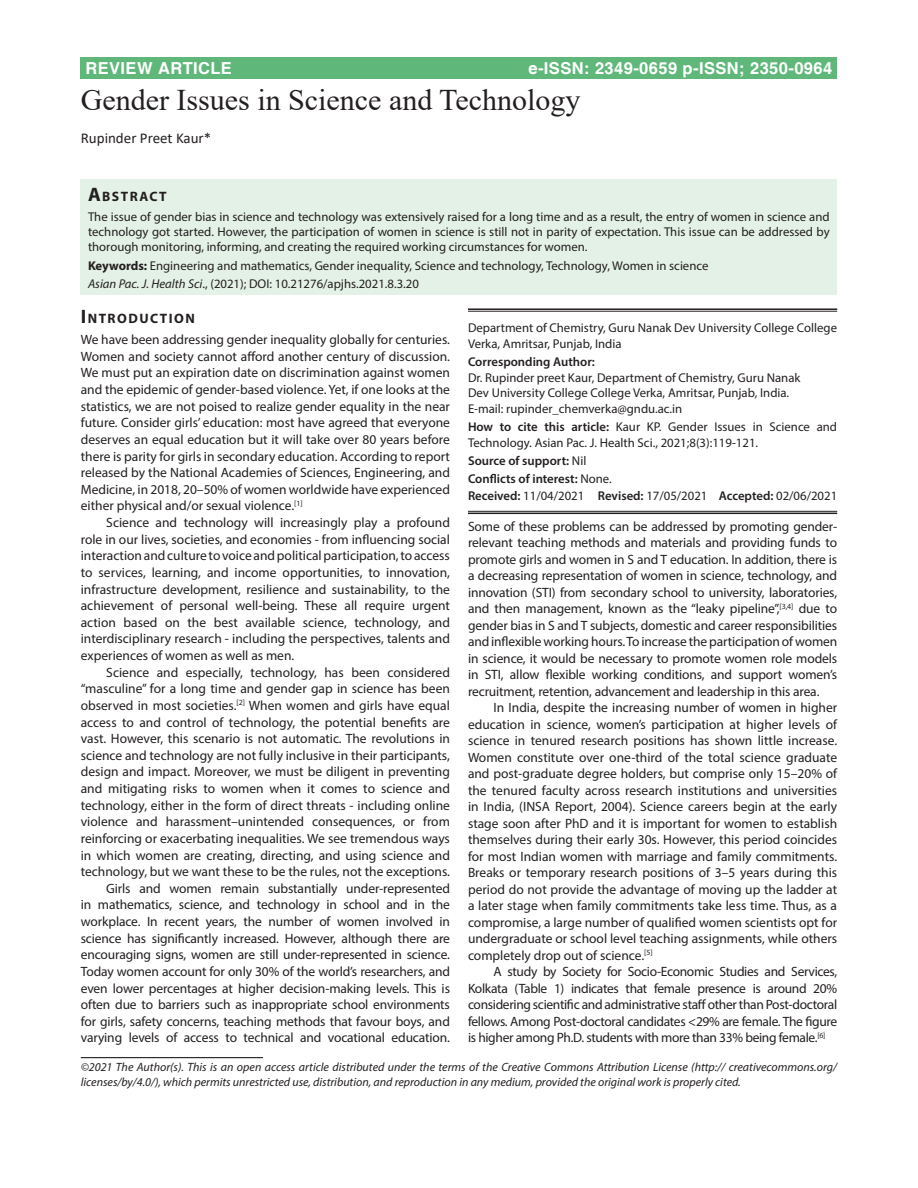
<style>
.page{position:relative;width:918px;height:1188px;background:#fff}
.page>*{position:absolute;margin:0;border:0;box-sizing:border-box;transform-origin:0 0}
.AT{font:30px "Times New Roman";color:#231f20}
.AH{font:700 16.5px "Helvetica";letter-spacing:.025em;color:#fff}
.AU{font:15px "Calibri";color:#231f20}
.ABSH{font:700 13.65px "Myriad Pro";letter-spacing:.105em;color:#231f20}
.TX{font:13.5px/16.6px "Myriad Pro";letter-spacing:-.01em;color:#231f20;text-align:justify}
.TXFL{font:13.5px/16.6px "Myriad Pro";color:#231f20;text-align:justify}
.ABS{font:12.75px/15px "Myriad Pro";color:#231f20;text-align:justify}
.ADD{font:12.75px/15.8px "Myriad Pro";color:#231f20}
.KWD{font:12.75px "Myriad Pro";color:#231f20}
.HTC{font:12.75px/15.8px "Myriad Pro";color:#231f20}
.AFF{font:12.75px/15.8px "Myriad Pro";color:#231f20}
.HIS{font:12.75px "Myriad Pro";color:#231f20}
.HTC-2{font:600 12.75px "Myriad Pro";color:#231f20}
.CR{font:italic 12px/15px "Myriad Pro";color:#231f20}
.s1{font-size:19.5px}
.s2{font-weight:700}
.s3{font-style:italic}
.s4{font-weight:600}
.s5{font-weight:400}
</style>
<div class="page">
<div style="left:81px;top:57px;width:756px;height:22px;background:#5fb879"></div>
<div style="left:81px;top:179px;width:756px;height:116px;background:#e4f1e6"></div>
<hr style="left:81px;top:1057px;width:182px;height:1px;background:#231f20">
<hr style="left:468px;top:308px;width:369px;height:2px;background:#231f20">
<hr style="left:468px;top:311px;width:369px;height:1px;background:#231f20">
<hr style="left:468px;top:511px;width:369px;height:1px;background:#231f20">
<hr style="left:468px;top:513px;width:369px;height:1px;background:#231f20">
<p class="AH" style="left:85px;top:58px;width:148px">REVIEW ARTICLE</p>
<p class="AH" style="left:528px;top:58px;width:305px">e-ISSN: 2349-0659 p-ISSN; 2350-0964</p>
<p class="AT" style="left:81px;top:79px;width:501px">Gender Issues in Science and Technology</p>
<p class="AU" style="left:81px;top:128px;width:132px">Rupinder Preet Kaur*</p>
<p class="ABSH" style="left:88px;top:187px;width:80px"><span class="s1">A</span>BSTRACT</p>
<p class="ABS" style="left:88px;top:209px;width:743px">The issue of gender bias in science and technology was extensively raised for a long time and as a result, the entry of women in science and technology got started. However, the participation of women in science is still not in parity of expectation. This issue can be addressed by thorough monitoring, informing, and creating the required working circumstances for women.</p>
<p class="KWD" style="left:88px;top:258px;width:622px"><span class="s2">Keywords:</span> Engineering and mathematics, Gender inequality, Science and technology, Technology, Women in science</p>
<p class="KWD" style="left:88px;top:276px;width:332px"><span class="s3">Asian Pac. J. Health Sci</span>., (2021); DOI: 10.21276/apjhs.2021.8.3.20</p>
<h1 class="ABSH" style="left:81px;top:310px;width:116px"><span class="s1">I</span>NTRODUCTION</h1>
<p class="TXFL" style="left:81px;top:331px;width:371px">We have been addressing gender inequality globally for centuries.<br>Women and society cannot afford another century of discussion.<br>We must put an expiration date on discrimination against women and the epidemic of gender-based violence. Yet, if one looks at the statistics, we are not poised to realize gender equality in the near future. Consider girls’ education: most have agreed that everyone deserves an equal education but it will take over 80 years before there is parity for girls in secondary education. According to report released by the National Academies of Sciences, Engineering, and Medicine, in 2018, 20–50% of women worldwide have experienced either physical and/or sexual violence.<sup>[1]</sup></p>
<p class="TX" style="left:81px;top:514px;width:371px;text-indent:26px">Science and technology will increasingly play a profound role in our lives, societies, and economies - from influencing social interaction and culture to voice and political participation, to access to services, learning, and income opportunities, to innovation, infrastructure development, resilience and sustainability, to the achievement of personal well-being. These all require urgent action based on the best available science, technology, and interdisciplinary research - including the perspectives, talents and experiences of women as well as men.</p>
<p class="TX" style="left:81px;top:664px;width:371px;text-indent:26px">Science and especially, technology, has been considered “masculine” for a long time and gender gap in science has been observed in most societies.<sup>[2]</sup> When women and girls have equal access to and control of technology, the potential benefits are vast. However, this scenario is not automatic. The revolutions in science and technology are not fully inclusive in their participants, design and impact. Moreover, we must be diligent in preventing and mitigating risks to women when it comes to science and technology, either in the form of direct threats - including online violence and harassment–unintended consequences, or from reinforcing or exacerbating inequalities. We see tremendous ways in which women are creating, directing, and using science and technology, but we want these to be the rules, not the exceptions.</p>
<p class="TX" style="left:81px;top:880px;width:371px;text-indent:26px">Girls and women remain substantially under-represented in mathematics, science, and technology in school and in the workplace. In recent years, the number of women involved in science has significantly increased. However, although there are encouraging signs, women are still under-represented in science.<br>Today women account for only 30% of the world’s researchers, and even lower percentages at higher decision-making levels. This is often due to barriers such as inappropriate school environments for girls, safety concerns, teaching methods that favour boys, and varying levels of access to technical and vocational education.</p>
<p class="AFF" style="left:468px;top:320px;width:371px">Department of Chemistry, Guru Nanak Dev University College College<br>Verka, Amritsar, Punjab, India</p>
<p class="ADD" style="left:468px;top:354px;width:334px"><span class="s4">Corresponding Author:<br></span>Dr. Rupinder preet Kaur, Department of Chemistry, Guru Nanak Dev University College College Verka, Amritsar, Punjab, India.<br>E-mail: rupinder_chemverka@gndu.ac.in</p>
<p class="HTC" style="left:468px;top:419px;width:371px"><span class="s4">How to cite this article:</span> Kaur KP. Gender Issues in Science and<br>Technology. Asian Pac. J. Health Sci., 2021;8(3):119-121.</p>
<p class="HTC-2" style="left:468px;top:452px;width:120px">Source of support: <span class="s5">Nil</span></p>
<p class="HTC-2" style="left:468px;top:470px;width:145px">Conflicts of interest: <span class="s5">None.</span></p>
<p class="HIS" style="left:468px;top:488px;width:371px"><span class="s4">Received:</span> 11/04/2021 <span class="s4">Revised:</span> 17/05/2021 <span class="s4">Accepted:</span> 02/06/2021</p>
<p class="TX" style="left:468px;top:518px;width:371px">Some of these problems can be addressed by promoting gender&shy;relevant teaching methods and materials and providing funds to promote girls and women in S and T education. In addition, there is a decreasing representation of women in science, technology, and innovation (STI) from secondary school to university, laboratories, and then management, known as the “leaky pipeline”,<sup>[3,4]</sup> due to gender bias in S and T subjects, domestic and career responsibilities and inflexible working hours. To increase the participation of women in science, it would be necessary to promote women role models in STI, allow flexible working conditions, and support women’s recruitment, retention, advancement and leadership in this area.</p>
<p class="TX" style="left:468px;top:700px;width:371px;text-indent:26px">In India, despite the increasing number of women in higher education in science, women’s participation at higher levels of science in tenured research positions has shown little increase.<br>Women constitute over one-third of the total science graduate and post-graduate degree holders, but comprise only 15–20% of the tenured faculty across research institutions and universities in India, (INSA Report, 2004). Science careers begin at the early stage soon after PhD and it is important for women to establish themselves during their early 30s. However, this period coincides for most Indian women with marriage and family commitments.<br>Breaks or temporary research positions of 3–5 years during this period do not provide the advantage of moving up the ladder at a later stage when family commitments take less time. Thus, as a compromise, a large number of qualified women scientists opt for undergraduate or school level teaching assignments, while others completely drop out of science.<sup>[5]</sup></p>
<p class="TX" style="left:468px;top:964px;width:371px;text-indent:26px">A study by Society for Socio-Economic Studies and Services, Kolkata (Table 1) indicates that female presence is around 20% considering scientific and administrative staff other than Post-doctoral fellows. Among Post-doctoral candidates &lt;29% are female. The figure is higher among Ph.D. students with more than 33% being female.<sup>[6]</sup></p>
<p class="CR" style="left:81px;top:1059px;width:758px">©2021 The Author(s). This is an open access article distributed under the terms of the Creative Commons Attribution License (http:// creativecommons.org/ licenses/by/4.0/), which permits unrestricted use, distribution, and reproduction in any medium, provided the original work is properly cited.</p>
</div>
